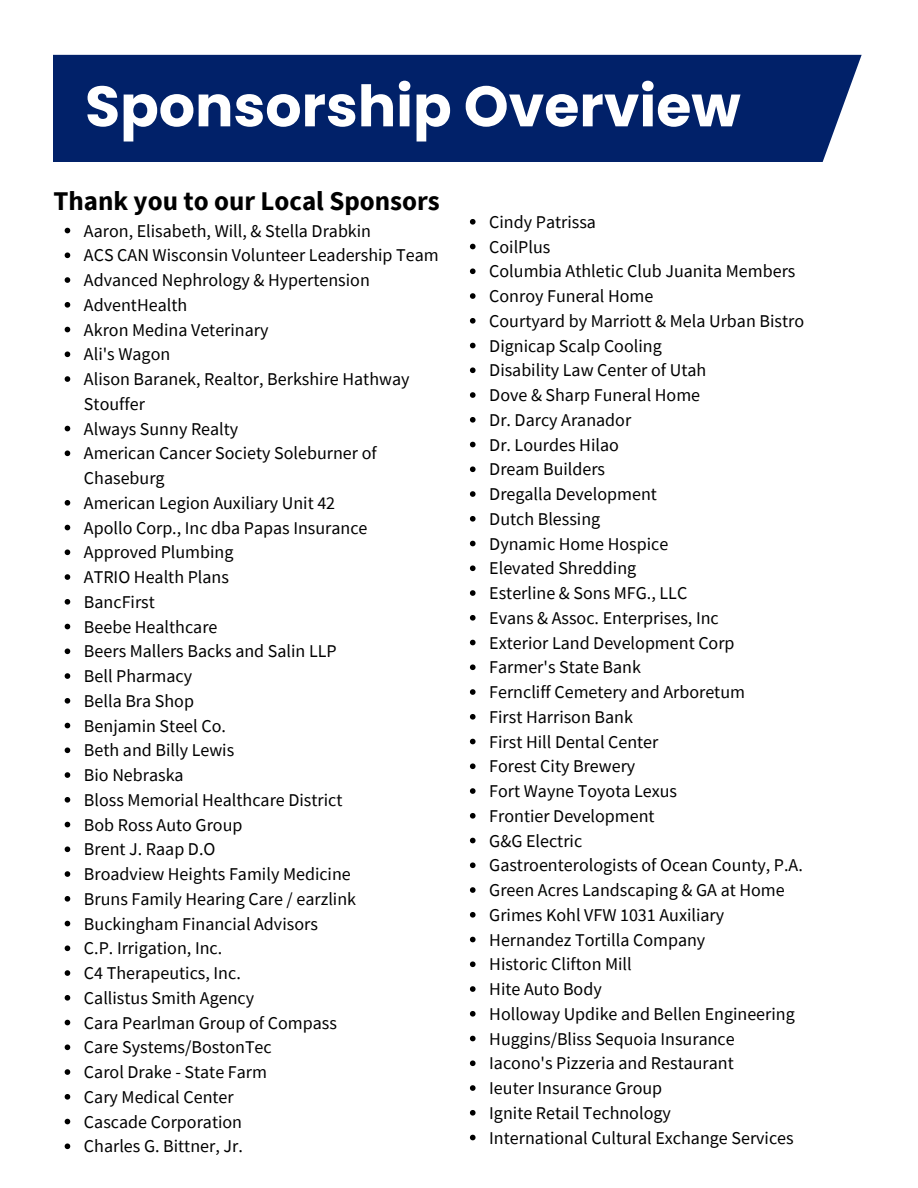
<style>
.page{position:relative;width:918px;height:1188px;background:#fff}
.page>*{position:absolute;margin:0;border:0;box-sizing:border-box;transform-origin:0 0}
.t1{font:700 57px "Poppins";color:#fff}
.t2{font:700 27px "Source Sans Pro";color:#000}
.t3{font:18px/24.8px "Source Sans Pro";color:#000}
</style>
<div class="page">
<div style="left:53px;top:55px;width:809px;height:107px;background:#012169"></div>
<svg style="left:65px;top:228px;width:5px;height:5px"></svg>
<svg style="left:65px;top:252px;width:5px;height:6px"></svg>
<svg style="left:65px;top:277px;width:5px;height:6px"></svg>
<svg style="left:65px;top:302px;width:5px;height:6px"></svg>
<svg style="left:65px;top:327px;width:5px;height:5px"></svg>
<svg style="left:65px;top:351px;width:5px;height:6px"></svg>
<svg style="left:65px;top:376px;width:5px;height:6px"></svg>
<svg style="left:65px;top:426px;width:5px;height:5px"></svg>
<svg style="left:65px;top:450px;width:5px;height:6px"></svg>
<svg style="left:65px;top:500px;width:5px;height:6px"></svg>
<svg style="left:65px;top:525px;width:5px;height:5px"></svg>
<svg style="left:65px;top:549px;width:5px;height:6px"></svg>
<svg style="left:65px;top:574px;width:5px;height:6px"></svg>
<svg style="left:65px;top:599px;width:5px;height:6px"></svg>
<svg style="left:65px;top:624px;width:5px;height:5px"></svg>
<svg style="left:65px;top:648px;width:5px;height:6px"></svg>
<svg style="left:65px;top:673px;width:5px;height:6px"></svg>
<svg style="left:65px;top:698px;width:5px;height:6px"></svg>
<svg style="left:65px;top:723px;width:5px;height:5px"></svg>
<svg style="left:65px;top:747px;width:5px;height:6px"></svg>
<svg style="left:65px;top:772px;width:5px;height:6px"></svg>
<svg style="left:65px;top:797px;width:5px;height:6px"></svg>
<svg style="left:65px;top:822px;width:5px;height:5px"></svg>
<svg style="left:65px;top:846px;width:5px;height:6px"></svg>
<svg style="left:65px;top:871px;width:5px;height:6px"></svg>
<svg style="left:65px;top:896px;width:5px;height:6px"></svg>
<svg style="left:65px;top:921px;width:5px;height:5px"></svg>
<svg style="left:65px;top:945px;width:5px;height:6px"></svg>
<svg style="left:65px;top:970px;width:5px;height:6px"></svg>
<svg style="left:65px;top:995px;width:5px;height:6px"></svg>
<svg style="left:65px;top:1020px;width:5px;height:5px"></svg>
<svg style="left:65px;top:1044px;width:5px;height:6px"></svg>
<svg style="left:65px;top:1069px;width:5px;height:6px"></svg>
<svg style="left:65px;top:1094px;width:5px;height:6px"></svg>
<svg style="left:65px;top:1119px;width:5px;height:5px"></svg>
<svg style="left:65px;top:1143px;width:5px;height:6px"></svg>
<svg style="left:470px;top:219px;width:6px;height:6px"></svg>
<svg style="left:470px;top:244px;width:6px;height:5px"></svg>
<svg style="left:470px;top:268px;width:6px;height:6px"></svg>
<svg style="left:470px;top:293px;width:6px;height:6px"></svg>
<svg style="left:470px;top:318px;width:6px;height:6px"></svg>
<svg style="left:470px;top:343px;width:6px;height:5px"></svg>
<svg style="left:470px;top:367px;width:6px;height:6px"></svg>
<svg style="left:470px;top:392px;width:6px;height:6px"></svg>
<svg style="left:470px;top:417px;width:6px;height:6px"></svg>
<svg style="left:470px;top:442px;width:6px;height:5px"></svg>
<svg style="left:470px;top:466px;width:6px;height:6px"></svg>
<svg style="left:470px;top:491px;width:6px;height:6px"></svg>
<svg style="left:470px;top:516px;width:6px;height:6px"></svg>
<svg style="left:470px;top:541px;width:6px;height:5px"></svg>
<svg style="left:470px;top:565px;width:6px;height:6px"></svg>
<svg style="left:470px;top:590px;width:6px;height:6px"></svg>
<svg style="left:470px;top:615px;width:6px;height:6px"></svg>
<svg style="left:470px;top:640px;width:6px;height:5px"></svg>
<svg style="left:470px;top:664px;width:6px;height:6px"></svg>
<svg style="left:470px;top:689px;width:6px;height:6px"></svg>
<svg style="left:470px;top:714px;width:6px;height:6px"></svg>
<svg style="left:470px;top:739px;width:6px;height:5px"></svg>
<svg style="left:470px;top:763px;width:6px;height:6px"></svg>
<svg style="left:470px;top:788px;width:6px;height:6px"></svg>
<svg style="left:470px;top:813px;width:6px;height:6px"></svg>
<svg style="left:470px;top:838px;width:6px;height:5px"></svg>
<svg style="left:470px;top:862px;width:6px;height:6px"></svg>
<svg style="left:470px;top:887px;width:6px;height:6px"></svg>
<svg style="left:470px;top:912px;width:6px;height:6px"></svg>
<svg style="left:470px;top:937px;width:6px;height:5px"></svg>
<svg style="left:470px;top:961px;width:6px;height:6px"></svg>
<svg style="left:470px;top:986px;width:6px;height:6px"></svg>
<svg style="left:470px;top:1011px;width:6px;height:6px"></svg>
<svg style="left:470px;top:1036px;width:6px;height:5px"></svg>
<svg style="left:470px;top:1060px;width:6px;height:6px"></svg>
<svg style="left:470px;top:1085px;width:6px;height:6px"></svg>
<svg style="left:470px;top:1110px;width:6px;height:6px"></svg>
<svg style="left:470px;top:1135px;width:6px;height:5px"></svg>
<p class="t1" style="left:85px;top:66px;width:657px">Sponsorship Overview</p>
<p class="t2" style="left:53px;top:183px;width:388px">Thank you to our Local Sponsors</p>
<h1 class="t3" style="left:84px;top:218px;width:289px">Aaron, Elisabeth, Will, &amp; Stella Drabkin</h1>
<h2 class="t3" style="left:84px;top:243px;width:356px">ACS CAN Wisconsin Volunteer Leadership Team</h2>
<p class="t3" style="left:84px;top:267px;width:287px">Advanced Nephrology &amp; Hypertension</p>
<p class="t3" style="left:84px;top:292px;width:105px">AdventHealth</p>
<p class="t3" style="left:84px;top:317px;width:186px">Akron Medina Veterinary</p>
<p class="t3" style="left:84px;top:342px;width:88px">Ali's Wagon</p>
<p class="t3" style="left:84px;top:366px;width:327px">Alison Baranek, Realtor, Berkshire Hathway<br>Stouffer</p>
<p class="t3" style="left:84px;top:416px;width:156px">Always Sunny Realty</p>
<p class="t3" style="left:84px;top:441px;width:294px">American Cancer Society Soleburner of<br>Chaseburg</p>
<p class="t3" style="left:84px;top:490px;width:253px">American Legion Auxiliary Unit 42</p>
<p class="t3" style="left:84px;top:515px;width:285px">Apollo Corp., Inc dba Papas Insurance</p>
<p class="t3" style="left:84px;top:540px;width:151px">Approved Plumbing</p>
<p class="t3" style="left:84px;top:564px;width:147px">ATRIO Health Plans</p>
<p class="t3" style="left:84px;top:589px;width:72px">BancFirst</p>
<p class="t3" style="left:84px;top:614px;width:135px">Beebe Healthcare</p>
<p class="t3" style="left:84px;top:639px;width:254px">Beers Mallers Backs and Salin LLP</p>
<p class="t3" style="left:84px;top:663px;width:110px">Bell Pharmacy</p>
<p class="t3" style="left:84px;top:688px;width:112px">Bella Bra Shop</p>
<p class="t3" style="left:84px;top:713px;width:143px">Benjamin Steel Co.</p>
<p class="t3" style="left:84px;top:738px;width:152px">Beth and Billy Lewis</p>
<p class="t3" style="left:84px;top:762px;width:101px">Bio Nebraska</p>
<p class="t3" style="left:84px;top:787px;width:260px">Bloss Memorial Healthcare District</p>
<p class="t3" style="left:84px;top:812px;width:160px">Bob Ross Auto Group</p>
<p class="t3" style="left:84px;top:837px;width:133px">Brent J. Raap D.O</p>
<p class="t3" style="left:84px;top:861px;width:268px">Broadview Heights Family Medicine</p>
<p class="t3" style="left:84px;top:886px;width:274px">Bruns Family Hearing Care / earzlink</p>
<p class="t3" style="left:84px;top:911px;width:235px">Buckingham Financial Advisors</p>
<p class="t3" style="left:84px;top:936px;width:140px">C.P. Irrigation, Inc.</p>
<p class="t3" style="left:84px;top:960px;width:158px">C4 Therapeutics, Inc.</p>
<p class="t3" style="left:84px;top:985px;width:172px">Callistus Smith Agency</p>
<p class="t3" style="left:84px;top:1010px;width:254px">Cara Pearlman Group of Compass</p>
<p class="t3" style="left:84px;top:1035px;width:189px">Care Systems/BostonTec</p>
<p class="t3" style="left:84px;top:1059px;width:185px">Carol Drake - State Farm</p>
<p class="t3" style="left:84px;top:1084px;width:151px">Cary Medical Center</p>
<p class="t3" style="left:84px;top:1109px;width:160px">Cascade Corporation</p>
<p class="t3" style="left:84px;top:1134px;width:160px">Charles G. Bittner, Jr.</p>
<p class="t3" style="left:489px;top:209px;width:108px">Cindy Patrissa</p>
<p class="t3" style="left:489px;top:234px;width:63px">CoilPlus</p>
<p class="t3" style="left:489px;top:259px;width:308px">Columbia Athletic Club Juanita Members</p>
<p class="t3" style="left:489px;top:283px;width:166px">Conroy Funeral Home</p>
<p class="t3" style="left:489px;top:308px;width:316px">Courtyard by Marriott &amp; Mela Urban Bistro</p>
<p class="t3" style="left:489px;top:333px;width:174px">Dignicap Scalp Cooling</p>
<p class="t3" style="left:489px;top:358px;width:219px">Disability Law Center of Utah</p>
<p class="t3" style="left:489px;top:382px;width:212px">Dove &amp; Sharp Funeral Home</p>
<p class="t3" style="left:489px;top:407px;width:144px">Dr. Darcy Aranador</p>
<p class="t3" style="left:489px;top:432px;width:131px">Dr. Lourdes Hilao</p>
<p class="t3" style="left:489px;top:457px;width:117px">Dream Builders</p>
<p class="t3" style="left:489px;top:481px;width:169px">Dregalla Development</p>
<p class="t3" style="left:489px;top:506px;width:113px">Dutch Blessing</p>
<p class="t3" style="left:489px;top:531px;width:181px">Dynamic Home Hospice</p>
<p class="t3" style="left:489px;top:556px;width:148px">Elevated Shredding</p>
<p class="t3" style="left:489px;top:580px;width:200px">Esterline &amp; Sons MFG., LLC</p>
<p class="t3" style="left:489px;top:605px;width:231px">Evans &amp; Assoc. Enterprises, Inc</p>
<p class="t3" style="left:489px;top:630px;width:247px">Exterior Land Development Corp</p>
<p class="t3" style="left:489px;top:655px;width:153px">Farmer's State Bank</p>
<p class="t3" style="left:489px;top:679px;width:257px">Ferncliff Cemetery and Arboretum</p>
<p class="t3" style="left:489px;top:704px;width:145px">First Harrison Bank</p>
<p class="t3" style="left:489px;top:729px;width:171px">First Hill Dental Center</p>
<p class="t3" style="left:489px;top:754px;width:148px">Forest City Brewery</p>
<p class="t3" style="left:489px;top:778px;width:189px">Fort Wayne Toyota Lexus</p>
<p class="t3" style="left:489px;top:803px;width:167px">Frontier Development</p>
<p class="t3" style="left:489px;top:828px;width:94px">G&amp;G Electric</p>
<p class="t3" style="left:489px;top:853px;width:315px">Gastroenterologists of Ocean County, P.A.</p>
<p class="t3" style="left:489px;top:877px;width:297px">Green Acres Landscaping &amp; GA at Home</p>
<p class="t3" style="left:489px;top:902px;width:237px">Grimes Kohl VFW 1031 Auxiliary</p>
<p class="t3" style="left:489px;top:927px;width:218px">Hernandez Tortilla Company</p>
<p class="t3" style="left:489px;top:952px;width:144px">Historic Clifton Mill</p>
<p class="t3" style="left:489px;top:976px;width:114px">Hite Auto Body</p>
<p class="t3" style="left:489px;top:1001px;width:307px">Holloway Updike and Bellen Engineering</p>
<p class="t3" style="left:489px;top:1026px;width:247px">Huggins/Bliss Sequoia Insurance</p>
<p class="t3" style="left:489px;top:1051px;width:246px">Iacono's Pizzeria and Restaurant</p>
<p class="t3" style="left:489px;top:1075px;width:175px">Ieuter Insurance Group</p>
<p class="t3" style="left:489px;top:1100px;width:183px">Ignite Retail Technology</p>
<p class="t3" style="left:489px;top:1125px;width:306px">International Cultural Exchange Services</p>
</div>
